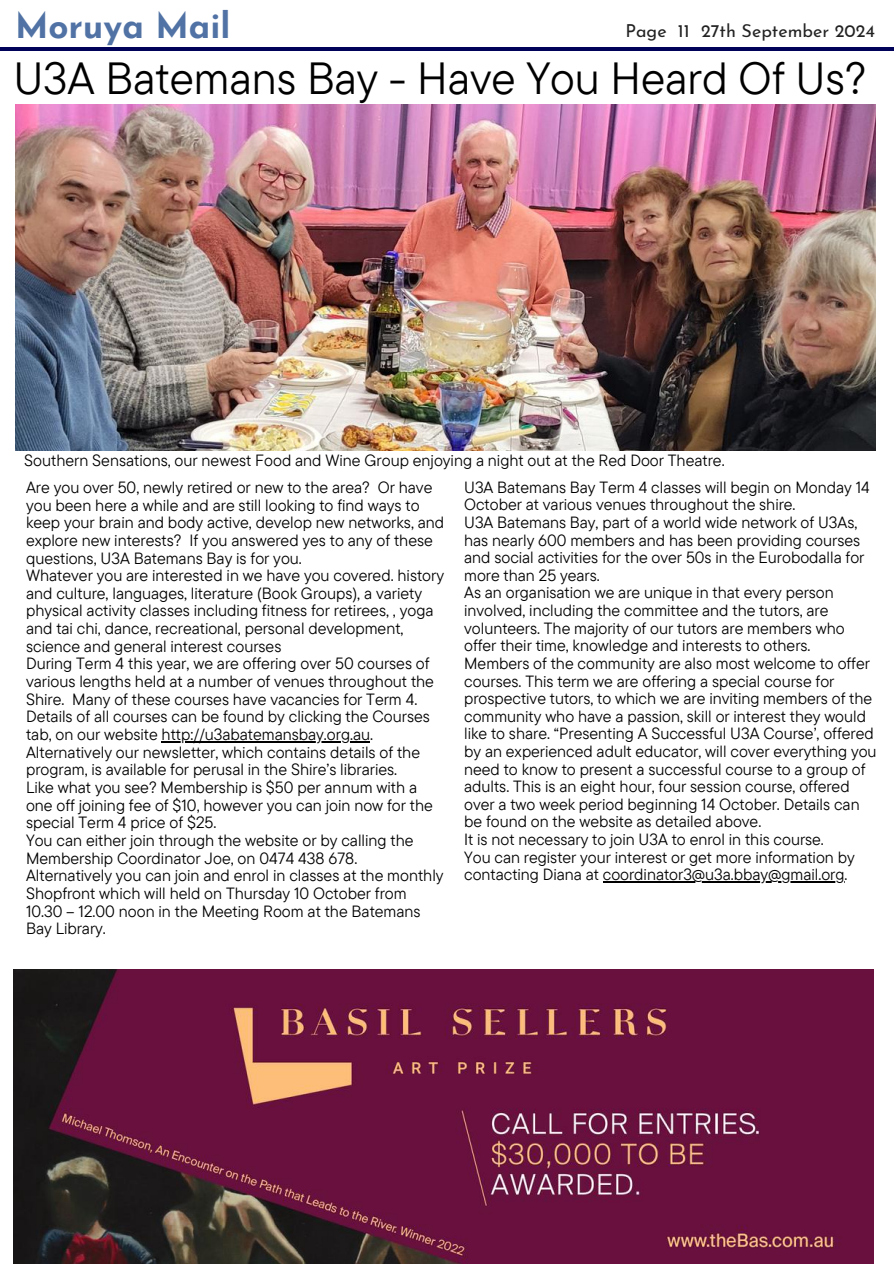
<style>
.page{position:relative;width:894px;height:1264px;background:#fff}
.page>*{position:absolute;margin:0;border:0;box-sizing:border-box;transform-origin:0 0}
.t1{font:44.85px "TT Commons Pro";color:#000}
.t2{font:700 35.25px "Josefin Sans";color:#5072a4}
.t3{font:17.85px "Josefin Sans";color:#222}
.t4{font:16.2px/17.7px "TT Commons Pro";color:#000}
</style>
<div class="page">
<hr style="left:0;top:48px;width:893px;height:2px;background:#000259">
<hr style="left:162px;top:741px;width:208px;height:1px;background:#000">
<img style="left:14px;top:969px;width:859px;height:294px">
<img style="left:15px;top:104px;width:859px;height:347px">
<hr style="left:602px;top:881px;width:242px;height:1px;background:#000">
<h2 class="t2" style="left:15px;top:12px;width:217px">Moruya Mail</h2>
<p class="t3" style="left:625px;top:23px;width:251px">Page 11 27th September 2024</p>
<h1 class="t1" style="left:14px;top:49px;width:854px">U3A Batemans Bay - Have You Heard Of Us?</h1>
<p class="t4" style="left:24px;top:451px;width:701px">Southern Sensations, our newest Food and Wine Group enjoying a night out at the Red Door Theatre.</p>
<p class="t4" style="left:26px;top:478px;width:419px">Are you over 50, newly retired or new to the area? Or have you been here a while and are still looking to find ways to keep your brain and body active, develop new networks, and explore new interests? If you answered yes to any of these questions, U3A Batemans Bay is for you.<br>Whatever you are interested in we have you covered. history and culture, languages, literature (Book Groups), a variety physical activity classes including fitness for retirees, , yoga and tai chi, dance, recreational, personal development, science and general interest courses<br>During Term 4 this year, we are offering over 50 courses of various lengths held at a number of venues throughout the Shire. Many of these courses have vacancies for Term 4.<br>Details of all courses can be found by clicking the Courses tab, on our website http://u3abatemansbay.org.au.<br>Alternatively our newsletter, which contains details of the program, is available for perusal in the Shire’s libraries.<br>Like what you see? Membership is $50 per annum with a one off joining fee of $10, however you can join now for the special Term 4 price of $25.<br>You can either join through the website or by calling the Membership Coordinator Joe, on 0474 438 678.<br>Alternatively you can join and enrol in classes at the monthly Shopfront which will held on Thursday 10 October from 10.30 – 12.00 noon in the Meeting Room at the Batemans Bay Library.</p>
<p class="t4" style="left:464px;top:478px;width:414px">U3A Batemans Bay Term 4 classes will begin on Monday 14<br>October at various venues throughout the shire.<br>U3A Batemans Bay, part of a world wide network of U3As, has nearly 600 members and has been providing courses and social activities for the over 50s in the Eurobodalla for more than 25 years.<br>As an organisation we are unique in that every person involved, including the committee and the tutors, are volunteers. The majority of our tutors are members who offer their time, knowledge and interests to others.<br>Members of the community are also most welcome to offer courses. This term we are offering a special course for prospective tutors, to which we are inviting members of the community who have a passion, skill or interest they would like to share. “Presenting A Successful U3A Course’, offered by an experienced adult educator, will cover everything you need to know to present a successful course to a group of adults. This is an eight hour, four session course, offered over a two week period beginning 14 October. Details can be found on the website as detailed above.<br>It is not necessary to join U3A to enrol in this course.<br>You can register your interest or get more information by contacting Diana at coordinator3@u3a.bbay@gmail.org.</p>
</div>
